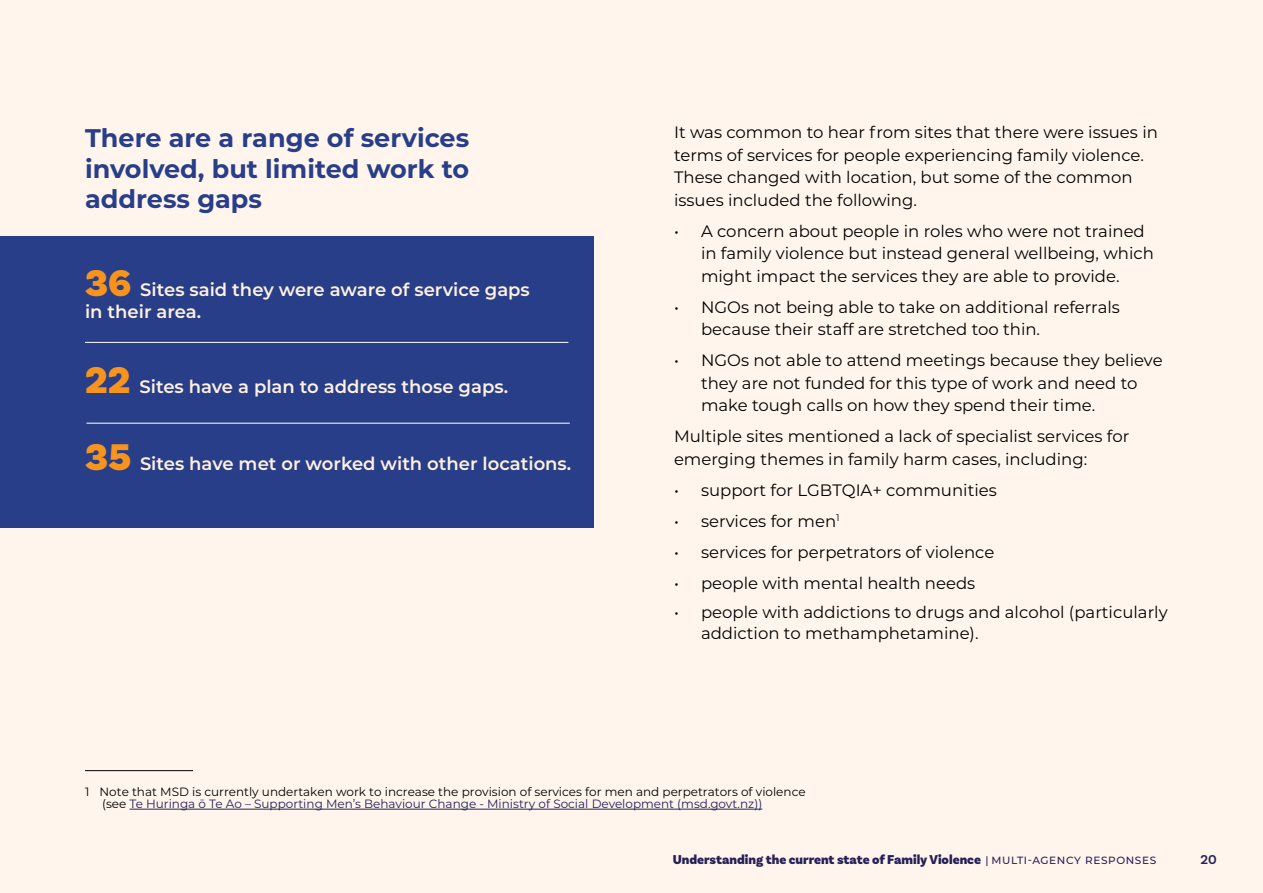
<style>
.page{position:relative;width:1263px;height:893px;background:#fff5ec}
.page>*{position:absolute;margin:0;border:0;box-sizing:border-box;transform-origin:0 0}
.t1{font:700 25.5px/30.6px "Montserrat";color:#283e89;text-align:justify}
.t2{font:600 18px/21.6px "Montserrat";color:#fff1e2}
.t3{font:16.5px/22.5px "Montserrat";color:#000}
.t4{font:900 13.5px "Basic Sans";color:#252158}
.t5{font:600 13.5px "Basic Sans";color:#252158}
.t6{font:12px/12.3px "Montserrat";color:#000}
.s1{font-family:"Basic Sans";font-weight:900;font-size:39px;color:#f7941e}
.s2{color:#252158}
.s3{font-family:"Montserrat";font-weight:500;font-size:10.5px}
</style>
<div class="page">
<hr style="left:85px;top:770px;width:108px;height:1px;background:#000">
<hr style="left:130px;top:809px;width:632px;height:1px;background:#252158">
<div style="left:0;top:236px;width:593px;height:291px;background:#283e89"></div>
<hr style="left:85px;top:342px;width:483px;height:1px;background:#fff">
<hr style="left:86px;top:423px;width:484px;height:1px;background:#fff">
<h1 class="t1" style="left:85px;top:121px;width:386px">There are a range of services involved, but limited work to address gaps</h1>
<p class="t2" style="left:85px;top:278px;width:446px"><span class="s1">36</span> Sites said they were aware of service gaps in their area.</p>
<p class="t2" style="left:85px;top:375px;width:424px"><span class="s1">22</span> Sites have a plan to address those gaps.</p>
<p class="t2" style="left:85px;top:452px;width:488px"><span class="s1">35</span> Sites have met or worked with other locations.</p>
<p class="t3" style="left:674px;top:121px;width:485px">It was common to hear from sites that there were issues in terms of services for people experiencing family violence.<br>These changed with location, but some of the common issues included the following.</p>
<p class="t3" style="left:701px;top:219px;width:454px;text-indent:-27px">• A concern about people in roles who were not trained in family violence but instead general wellbeing, which might impact the services they are able to provide.</p>
<p class="t3" style="left:701px;top:295px;width:420px;text-indent:-27px">• NGOs not being able to take on additional referrals because their staff are stretched too thin.</p>
<p class="t3" style="left:701px;top:349px;width:463px;text-indent:-27px">• NGOs not able to attend meetings because they believe they are not funded for this type of work and need to make tough calls on how they spend their time.</p>
<p class="t3" style="left:674px;top:425px;width:457px">Multiple sites mentioned a lack of specialist services for emerging themes in family harm cases, including:</p>
<p class="t3" style="left:674px;top:478px;width:324px">• support for LGBTQIA+ communities</p>
<p class="t3" style="left:674px;top:509px;width:167px">• services for men<sup>1</sup></p>
<p class="t3" style="left:674px;top:540px;width:322px">• services for perpetrators of violence</p>
<p class="t3" style="left:674px;top:571px;width:303px">• people with mental health needs</p>
<p class="t3" style="left:701px;top:601px;width:468px;line-height:20.7px;text-indent:-27px">• people with addictions to drugs and alcohol (particularly addiction to methamphetamine).</p>
<p class="t6" style="left:102px;top:785px;width:705px;text-indent:-17px">1 Note that MSD is currently undertaken work to increase the provision of services for men and perpetrators of violence (see <span class="s2">Te Huringa ō Te Ao – Supporting Men’s Behaviour Change - Ministry of Social Development (msd.govt.nz))</span></p>
<p class="t4" style="left:673px;top:851px;width:485px">Understanding the current state of Family Violence <span class="s3">| MULTI-AGENCY RESPONSES</span></p>
<p class="t5" style="left:1200px;top:852px;width:18px">20</p>
</div>
